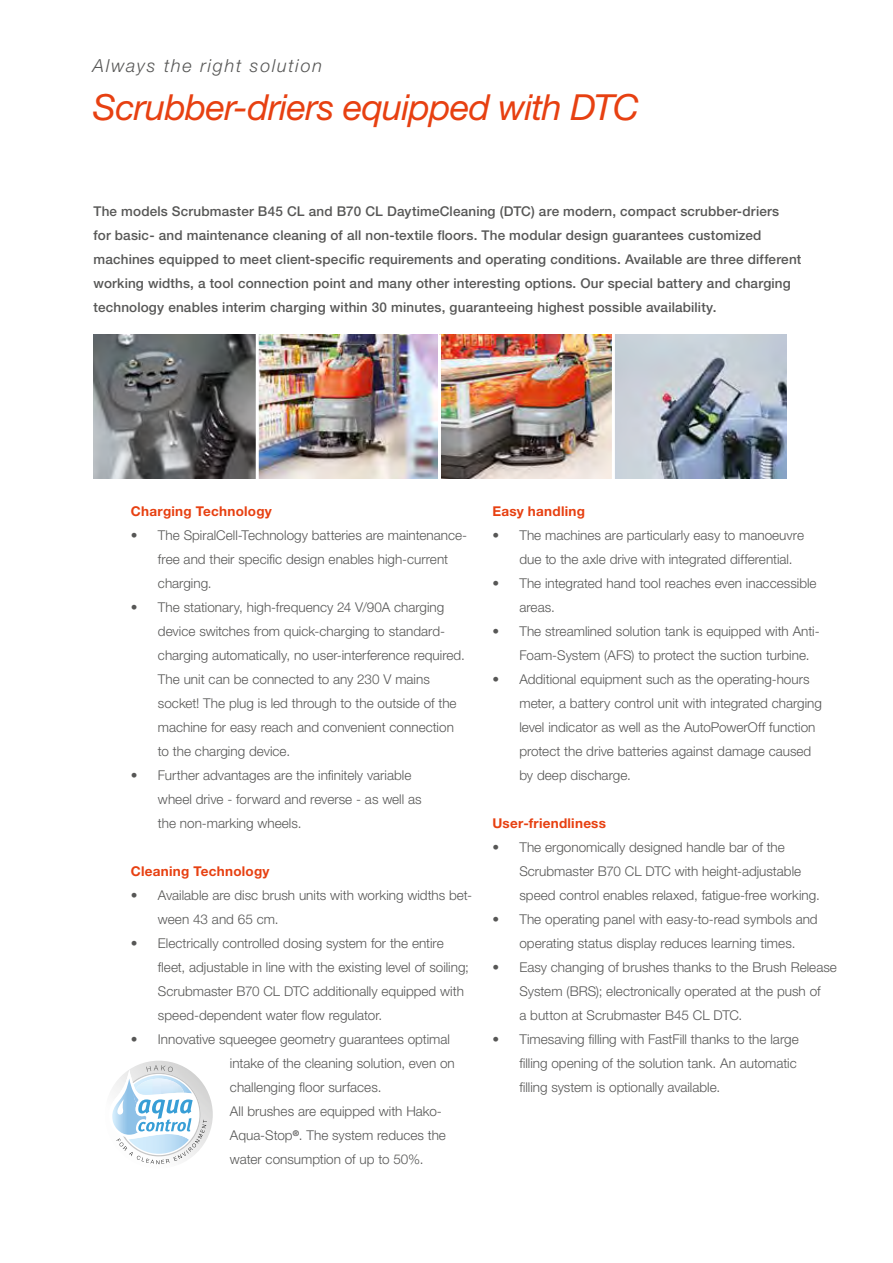
<style>
.page{position:relative;width:893px;height:1263px;background:#fff}
.page>*{position:absolute;margin:0;border:0;box-sizing:border-box;transform-origin:0 0}
.t1{font:italic 36px "Helvetica Neue LT Std";letter-spacing:-.02em;color:#e74011}
.t2{font:italic 300 18px "Helvetica Neue LT Std";letter-spacing:.095em;color:#575756}
.t3{font:300 13.5px/24px "Helvetica Neue LT Std";color:#575756}
.t4{font:500 13.5px/24px "Helvetica Neue LT Std";letter-spacing:.015em;color:#575756}
.t5{font:700 13.5px "Helvetica Neue LT Std";letter-spacing:.02em;color:#e74011}
</style>
<div class="page">
<img style="left:94px;top:335px;width:162px;height:144px">
<img style="left:259px;top:335px;width:179px;height:144px">
<img style="left:441px;top:335px;width:346px;height:144px">
<hr style="left:612px;top:334px;width:3px;height:147px;background:#fff">
<img style="left:139px;top:1061px;width:74px;height:104px">
<svg style="left:112px;top:1065px;width:95px;height:99px"></svg>
<h2 class="t2" style="left:93px;top:55px;width:231px">Always the right solution</h2>
<h1 class="t1" style="left:93px;top:86px;width:548px">Scrubber-driers equipped with DTC</h1>
<p class="t4" style="left:94px;top:199px;width:709px">The models Scrubmaster B45 CL and B70 CL DaytimeCleaning (DTC) are modern, compact scrubber-driers<br>for basic- and maintenance cleaning of all non-textile floors. The modular design guarantees customized machines equipped to meet client-specific requirements and operating conditions. Available are three different working widths, a tool connection point and many other interesting options. Our special battery and charging technology enables interim charging within 30 minutes, guaranteeing highest possible availability.</p>
<p class="t5" style="left:131px;top:503px;width:142px">Charging Technology</p>
<p class="t3" style="left:158px;top:523px;width:311px;text-indent:-27px">• The SpiralCell-Technology batteries are maintenance&shy;free and their specific design enables high-current charging.</p>
<p class="t3" style="left:158px;top:595px;width:308px;text-indent:-27px">• The stationary, high-frequency 24 V/90A charging device switches from quick-charging to standard&shy;charging automatically, no user-interference required.<br>The unit can be connected to any 230 V mains socket! The plug is led through to the outside of the machine for easy reach and convenient connection to the charging device.</p>
<p class="t3" style="left:158px;top:763px;width:265px;text-indent:-27px">• Further advantages are the infinitely variable wheel drive - forward and reverse - as well as the non-marking wheels.</p>
<p class="t5" style="left:131px;top:863px;width:140px">Cleaning Technology</p>
<p class="t3" style="left:158px;top:883px;width:316px;text-indent:-27px">• Available are disc brush units with working widths bet&shy;ween 43 and 65 cm.</p>
<p class="t3" style="left:158px;top:931px;width:312px;text-indent:-27px">• Electrically controlled dosing system for the entire fleet, adjustable in line with the existing level of soiling; Scrubmaster B70 CL DTC additionally equipped with speed-dependent water flow regulator.</p>
<p class="t3" style="left:230px;top:1027px;width:226px;text-indent:-99px">• Innovative squeegee geometry guarantees optimal intake of the cleaning solution, even on challenging floor surfaces.<br>All brushes are equipped with Hako-Aqua-Stop<sup>®</sup>. The system reduces the water consumption of up to 50%.</p>
<p class="t5" style="left:492px;top:503px;width:94px">Easy handling</p>
<p class="t3" style="left:519px;top:523px;width:286px;text-indent:-27px">• The machines are particularly easy to manoeuvre due to the axle drive with integrated differential.</p>
<p class="t3" style="left:519px;top:571px;width:299px;text-indent:-27px">• The integrated hand tool reaches even inaccessible areas.</p>
<p class="t3" style="left:519px;top:619px;width:302px;text-indent:-27px">• The streamlined solution tank is equipped with Anti-<br>Foam-System (AFS) to protect the suction turbine.</p>
<p class="t3" style="left:519px;top:667px;width:304px;text-indent:-27px">• Additional equipment such as the operating-hours meter, a battery control unit with integrated charging level indicator as well as the AutoPowerOff function protect the drive batteries against damage caused by deep discharge.</p>
<p class="t5" style="left:492px;top:815px;width:115px">User-friendliness</p>
<p class="t3" style="left:519px;top:835px;width:302px;text-indent:-27px">• The ergonomically designed handle bar of the<br>Scrubmaster B70 CL DTC with height-adjustable speed control enables relaxed, fatigue-free working.</p>
<p class="t3" style="left:492px;top:907px;width:327px;text-align:center">• The operating panel with easy-to-read symbols and operating status display reduces learning times.</p>
<p class="t3" style="left:519px;top:955px;width:319px;text-indent:-27px">• Easy changing of brushes thanks to the Brush Release<br>System (BRS); electronically operated at the push of<br>a button at Scrubmaster B45 CL DTC.</p>
<p class="t3" style="left:519px;top:1027px;width:281px;text-indent:-27px">• Timesaving filling with FastFill thanks to the large filling opening of the solution tank. An automatic filling system is optionally available.</p>
</div>
